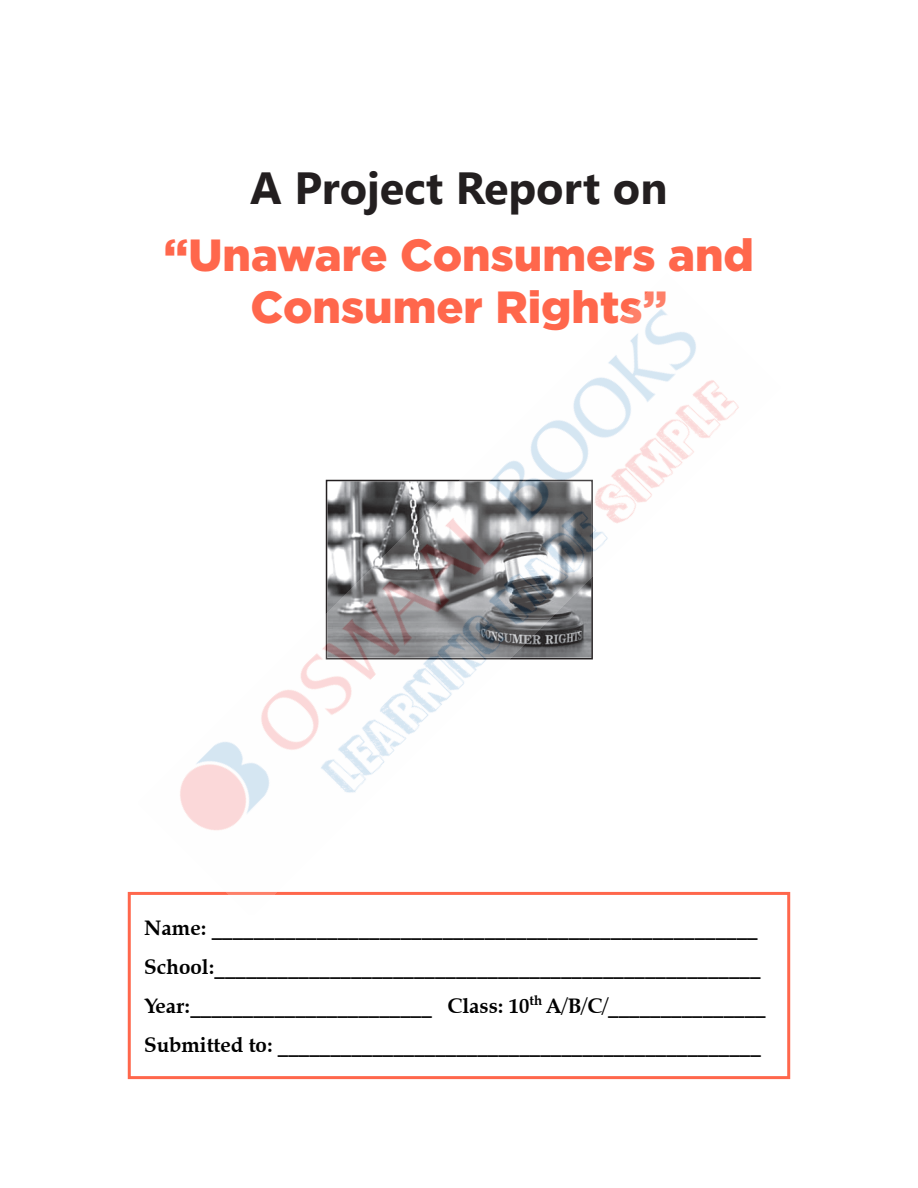
<style>
.page{position:relative;width:918px;height:1188px;background:#fff}
.page>*{position:absolute;margin:0;border:0;box-sizing:border-box;transform-origin:0 0}
.t1{font:900 45px/51.8px "Gotham";color:#ff674c;text-align:center}
.t2{font:700 45px "Gisha";color:#231f20}
.t3{font:700 21px/39.2px "Zapf Calligraphic 801 BT";color:#000}
</style>
<div class="page">
<div style="left:128px;top:892px;width:662px;height:187px;border:3px solid #ff674c"></div>
<img style="left:138px;top:309px;width:642px;height:587px">
<p class="t2" style="left:250px;top:163px;width:419px">A Project Report on</p>
<p class="t1" style="left:164px;top:229px;width:592px">“Unaware Consumers and<br>Consumer Rights”</p>
<p class="t3" style="left:144px;top:908px;width:623px">Name: ____________________________________________________ School:____________________________________________________ Year:_______________________ Class: 10<sup>th</sup> A/B/C/_______________ Submitted to: ______________________________________________</p>
</div>
